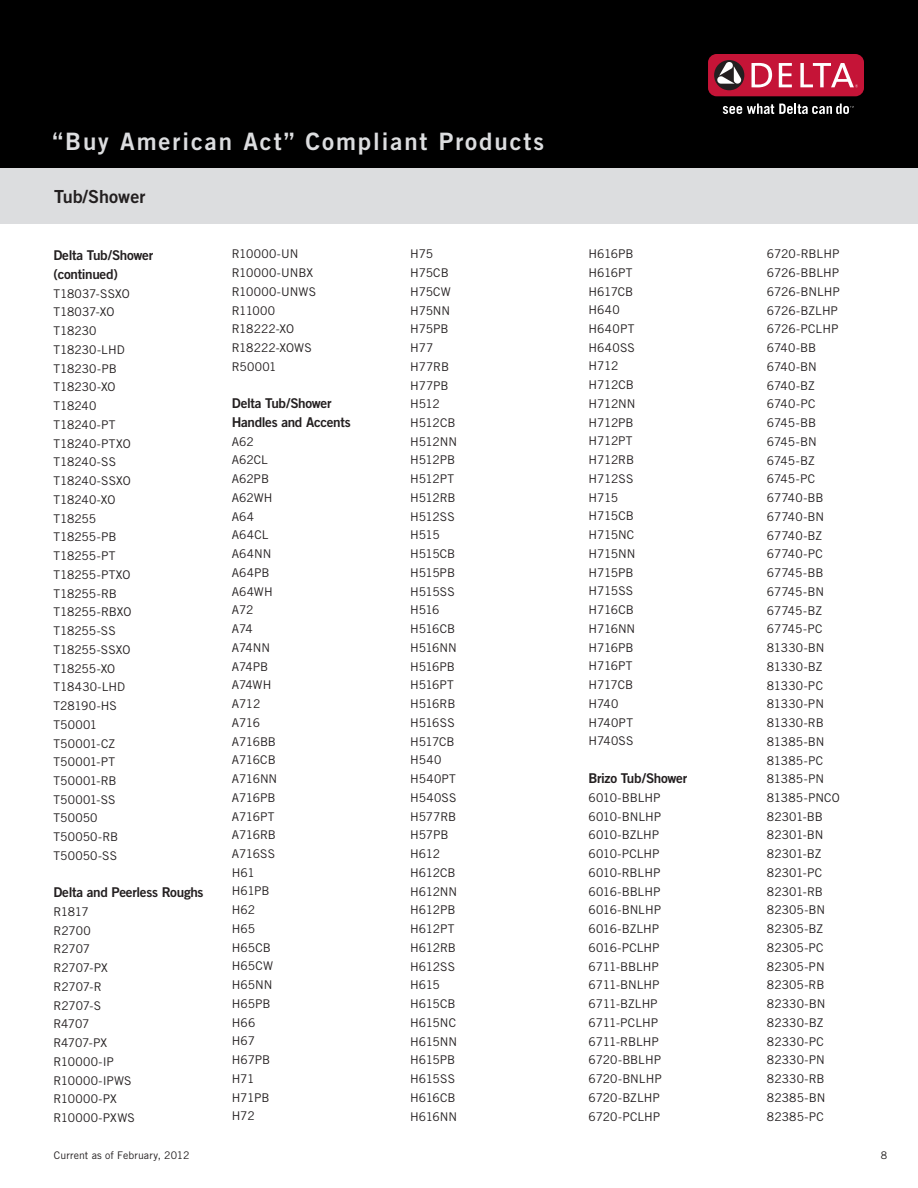
<style>
.page{position:relative;width:918px;height:1188px;background:#fff}
.page>*{position:absolute;margin:0;border:0;box-sizing:border-box;transform-origin:0 0}
.t1{font:24px "Trade Gothic Bold Two";letter-spacing:.08em;color:#dcdddf}
.t2{font:18px "Trade Gothic Bold Two";letter-spacing:.005em;color:#231f20}
.t3{font:13.5px/18.8px "Trade Gothic Bold Two";letter-spacing:-.025em;color:#231f20}
.t4{font:12px/18.8px "Trade Gothic";color:#231f20}
.t5{font:10.5px "Trade Gothic";letter-spacing:.01em;color:#231f20}
</style>
<div class="page">
<div style="left:0;top:167px;width:918px;height:57px;background:#dcdddf"></div>
<div style="left:0;top:0;width:918px;height:167px;background:#000"></div>
<div style="left:708px;top:54px;width:156px;height:42px;background:#c51437;border-radius:9px"></div>
<div style="left:714px;top:60px;width:30px;height:30px;background:#231f20;border-radius:50%"></div>
<svg style="left:752px;top:63px;width:20px;height:24px"></svg>
<svg style="left:779px;top:63px;width:13px;height:24px"></svg>
<svg style="left:800px;top:63px;width:58px;height:24px"></svg>
<svg style="left:717px;top:62px;width:25px;height:22px"></svg>
<svg style="left:723px;top:104px;width:131px;height:10px"></svg>
<h1 class="t1" style="left:52px;top:127px;width:493px">“Buy American Act” Compliant Products</h1>
<h2 class="t2" style="left:54px;top:185px;width:93px">Tub/Shower</h2>
<p class="t3" style="left:53px;top:246px;width:101px">Delta Tub/Shower (continued)</p>
<p class="t4" style="left:53px;top:284px;width:80px">T18037-SSXO<br>T18037-XO<br>T18230<br>T18230-LHD<br>T18230-PB<br>T18230-XO<br>T18240<br>T18240-PT<br>T18240-PTXO<br>T18240-SS<br>T18240-SSXO<br>T18240-XO<br>T18255<br>T18255-PB<br>T18255-PT<br>T18255-PTXO<br>T18255-RB<br>T18255-RBXO<br>T18255-SS<br>T18255-SSXO<br>T18255-XO<br>T18430-LHD<br>T28190-HS<br>T50001<br>T50001-CZ<br>T50001-PT<br>T50001-RB<br>T50001-SS<br>T50050<br>T50050-RB<br>T50050-SS</p>
<p class="t3" style="left:53px;top:883px;width:152px">Delta and Peerless Roughs</p>
<p class="t4" style="left:53px;top:902px;width:83px">R1817<br>R2700<br>R2707<br>R2707-PX<br>R2707-R<br>R2707-S<br>R4707<br>R4707-PX<br>R10000-IP<br>R10000-IPWS<br>R10000-PX<br>R10000-PXWS</p>
<p class="t4" style="left:232px;top:245px;width:86px">R10000-UN<br>R10000-UNBX<br>R10000-UNWS<br>R11000<br>R18222-XO<br>R18222-XOWS<br>R50001</p>
<p class="t3" style="left:232px;top:394px;width:121px">Delta Tub/Shower<br>Handles and Accents</p>
<p class="t4" style="left:232px;top:432px;width:47px">A62<br>A62CL<br>A62PB<br>A62WH<br>A64<br>A64CL<br>A64NN<br>A64PB<br>A64WH<br>A72<br>A74<br>A74NN<br>A74PB<br>A74WH<br>A712<br>A716<br>A716BB<br>A716CB<br>A716NN<br>A716PB<br>A716PT<br>A716RB<br>A716SS<br>H61<br>H61PB<br>H62<br>H65<br>H65CB<br>H65CW<br>H65NN<br>H65PB<br>H66<br>H67<br>H67PB<br>H71<br>H71PB<br>H72</p>
<p class="t4" style="left:410px;top:245px;width:49px">H75<br>H75CB<br>H75CW<br>H75NN<br>H75PB<br>H77<br>H77RB<br>H77PB<br>H512<br>H512CB<br>H512NN<br>H512PB<br>H512PT<br>H512RB<br>H512SS<br>H515<br>H515CB<br>H515PB<br>H515SS<br>H516<br>H516CB<br>H516NN<br>H516PB<br>H516PT<br>H516RB<br>H516SS<br>H517CB<br>H540<br>H540PT<br>H540SS<br>H577RB<br>H57PB<br>H612<br>H612CB<br>H612NN<br>H612PB<br>H612PT<br>H612RB<br>H612SS<br>H615<br>H615CB<br>H615NC<br>H615NN<br>H615PB<br>H615SS<br>H616CB<br>H616NN</p>
<p class="t4" style="left:589px;top:244px;width:48px">H616PB<br>H616PT<br>H617CB<br>H640<br>H640PT<br>H640SS<br>H712<br>H712CB<br>H712NN<br>H712PB<br>H712PT<br>H712RB<br>H712SS<br>H715<br>H715CB<br>H715NC<br>H715NN<br>H715PB<br>H715SS<br>H716CB<br>H716NN<br>H716PB<br>H716PT<br>H717CB<br>H740<br>H740PT<br>H740SS</p>
<p class="t3" style="left:589px;top:769px;width:100px">Brizo Tub/Shower</p>
<p class="t4" style="left:589px;top:788px;width:75px">6010-BBLHP<br>6010-BNLHP<br>6010-BZLHP<br>6010-PCLHP<br>6010-RBLHP<br>6016-BBLHP<br>6016-BNLHP<br>6016-BZLHP<br>6016-PCLHP<br>6711-BBLHP<br>6711-BNLHP<br>6711-BZLHP<br>6711-PCLHP<br>6711-RBLHP<br>6720-BBLHP<br>6720-BNLHP<br>6720-BZLHP<br>6720-PCLHP</p>
<p class="t4" style="left:767px;top:245px;width:74px">6720-RBLHP<br>6726-BBLHP<br>6726-BNLHP<br>6726-BZLHP<br>6726-PCLHP<br>6740-BB<br>6740-BN<br>6740-BZ<br>6740-PC<br>6745-BB<br>6745-BN<br>6745-BZ<br>6745-PC<br>67740-BB<br>67740-BN<br>67740-BZ<br>67740-PC<br>67745-BB<br>67745-BN<br>67745-BZ<br>67745-PC<br>81330-BN<br>81330-BZ<br>81330-PC<br>81330-PN<br>81330-RB<br>81385-BN<br>81385-PC<br>81385-PN<br>81385-PNCO<br>82301-BB<br>82301-BN<br>82301-BZ<br>82301-PC<br>82301-RB<br>82305-BN<br>82305-BZ<br>82305-PC<br>82305-PN<br>82305-RB<br>82330-BN<br>82330-BZ<br>82330-PC<br>82330-PN<br>82330-RB<br>82385-BN<br>82385-PC</p>
<p class="t5" style="left:54px;top:1149px;width:137px">Current as of February, 2012</p>
<p class="t5" style="left:881px;top:1149px;width:8px">8</p>
</div>
